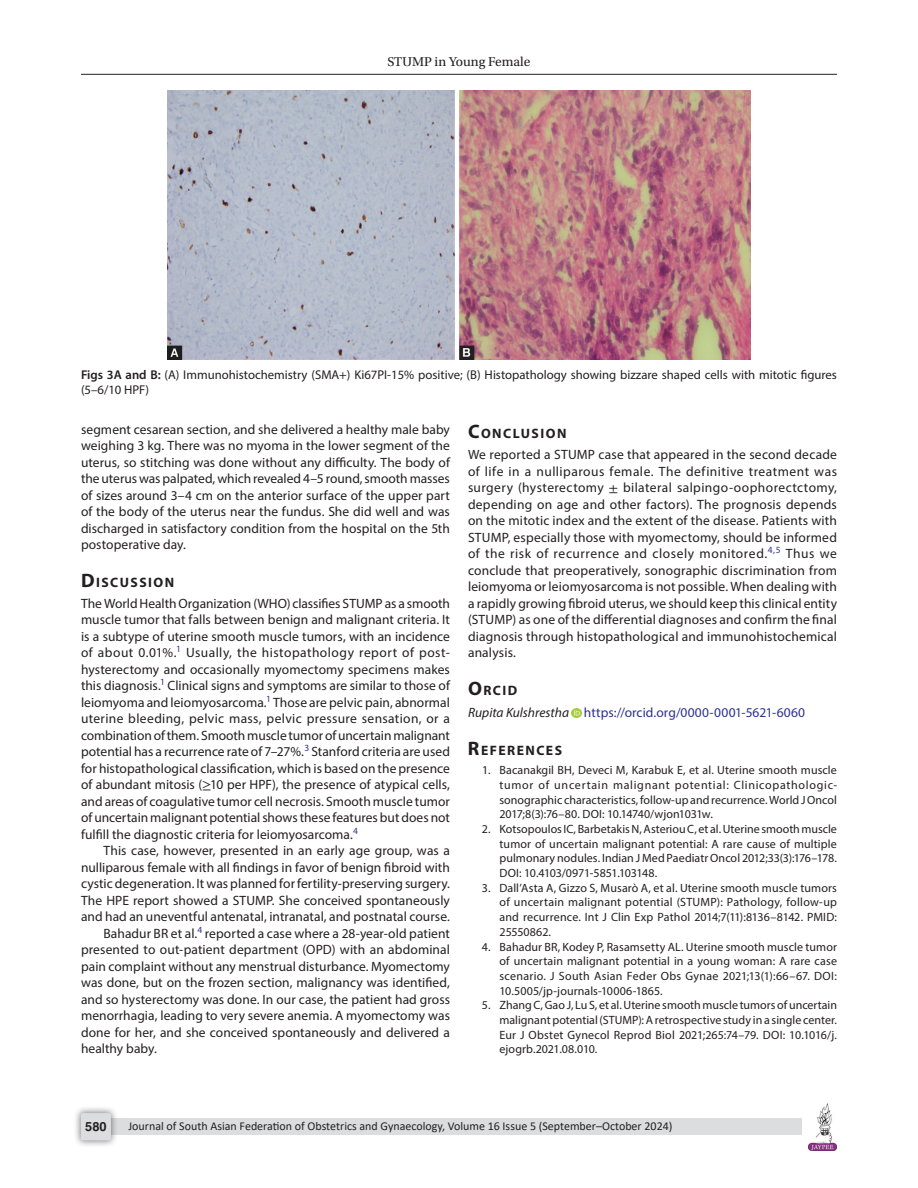
<style>
.page{position:relative;width:918px;height:1188px;background:#fff}
.page>*{position:absolute;margin:0;border:0;box-sizing:border-box;transform-origin:0 0}
.Head-1{font:700 13.65px "Myriad Pro";letter-spacing:.105em;color:#231f20}
.Para-NoIndent{font:13.5px/16.5px "Myriad Pro";letter-spacing:.01em;color:#231f20;text-align:justify}
.Para-Indent{font:13.5px/16.5px "Myriad Pro";letter-spacing:.005em;color:#231f20;text-align:justify}
.Para-NoIndent-2{font:13.5px "Myriad Pro";letter-spacing:.005em;color:#2e3092}
.t1{font:13.5px "Utopia Std";color:#231f20}
.FigCaption{font:12.75px/15.3px "Myriad Pro";color:#231f20}
.t2{font:700 12.75px "Helvetica LT Std";color:#231f20}
.References{font:12px/14.7px "Myriad Pro";letter-spacing:.005em;color:#231f20;text-align:justify}
.t3{font:12px "Calibri";color:#231f20}
.s1{font-weight:600}
.s2{font-size:19.5px}
.s3{font-family:"STIX General"}
.s4{font-style:italic;color:#231f20}
</style>
<div class="page">
<hr style="left:81px;top:74px;width:756px;height:1px;background:#231f20">
<img style="left:808px;top:1103px;width:29px;height:48px">
<div style="left:96px;top:1119px;width:706px;height:16px;background:#dcdddf"></div>
<div style="left:73px;top:1106px;width:45px;height:41px;background:#231f20;opacity:.61"></div>
<div style="left:81px;top:1113px;width:30px;height:27px;background:#dcdddf;border-radius:2px"></div>
<svg style="left:572px;top:708px;width:9px;height:9px"></svg>
<img style="left:168px;top:90px;width:582px;height:270px">
<p class="t1" style="left:387px;top:55px;width:145px">STUMP in Young Female</p>
<p class="FigCaption" style="left:81px;top:366px;width:758px"><span class="s1">Figs 3A and B:</span> (A) Immunohistochemistry (SMA+) Ki67PI-15% positive; (B) Histopathology showing bizzare shaped cells with mitotic figures (5–6/10 HPF)</p>
<p class="Para-Indent" style="left:81px;top:421px;width:371px">segment cesarean section, and she delivered a healthy male baby weighing 3 kg. There was no myoma in the lower segment of the uterus, so stitching was done without any difficulty. The body of the uterus was palpated, which revealed 4–5 round, smooth masses of sizes around 3–4 cm on the anterior surface of the upper part of the body of the uterus near the fundus. She did well and was discharged in satisfactory condition from the hospital on the 5th postoperative day.</p>
<p class="Head-1" style="left:81px;top:573px;width:95px"><span class="s2">D</span>ISCUSSION</p>
<p class="Para-NoIndent" style="left:81px;top:595px;width:371px">The World Health Organization (WHO) classifies STUMP as a smooth muscle tumor that falls between benign and malignant criteria. It is a subtype of uterine smooth muscle tumors, with an incidence of about 0.01%.<sup>1</sup> Usually, the histopathology report of post&shy;hysterectomy and occasionally myomectomy specimens makes this diagnosis.<sup>1</sup> Clinical signs and symptoms are similar to those of leiomyoma and leiomyosarcoma.<sup>1</sup> Those are pelvic pain, abnormal uterine bleeding, pelvic mass, pelvic pressure sensation, or a combination of them. Smooth muscle tumor of uncertain malignant potential has a recurrence rate of 7–27%.<sup>3</sup> Stanford criteria are used for histopathological classification, which is based on the presence of abundant mitosis (<span class="s3">≥</span>10 per HPF), the presence of atypical cells, and areas of coagulative tumor cell necrosis. Smooth muscle tumor of uncertain malignant potential shows these features but does not fulfill the diagnostic criteria for leiomyosarcoma.<sup>4</sup></p>
<p class="Para-Indent" style="left:81px;top:842px;width:370px;text-indent:22px">This case, however, presented in an early age group, was a nulliparous female with all findings in favor of benign fibroid with cystic degeneration. It was planned for fertility-preserving surgery.<br>The HPE report showed a STUMP. She conceived spontaneously and had an uneventful antenatal, intranatal, and postnatal course.</p>
<p class="Para-Indent" style="left:81px;top:925px;width:371px;text-indent:22px">Bahadur BR et al.<sup>4</sup> reported a case where a 28-year-old patient presented to out-patient department (OPD) with an abdominal pain complaint without any menstrual disturbance. Myomectomy was done, but on the frozen section, malignancy was identified, and so hysterectomy was done. In our case, the patient had gross menorrhagia, leading to very severe anemia. A myomectomy was done for her, and she conceived spontaneously and delivered a healthy baby.</p>
<p class="Head-1" style="left:468px;top:425px;width:100px"><span class="s2">C</span>ONCLUSION</p>
<p class="Para-NoIndent" style="left:468px;top:446px;width:371px">We reported a STUMP case that appeared in the second decade of life in a nulliparous female. The definitive treatment was surgery (hysterectomy <span class="s3">±</span> bilateral salpingo-oophorectctomy, depending on age and other factors). The prognosis depends on the mitotic index and the extent of the disease. Patients with STUMP, especially those with myomectomy, should be informed of the risk of recurrence and closely monitored.<sup>4,5</sup> Thus we conclude that preoperatively, sonographic discrimination from leiomyoma or leiomyosarcoma is not possible. When dealing with a rapidly growing fibroid uterus, we should keep this clinical entity (STUMP) as one of the differential diagnoses and confirm the final diagnosis through histopathological and immunohistochemical analysis.</p>
<p class="Head-1" style="left:468px;top:681px;width:51px"><span class="s2">O</span>RCID</p>
<p class="Para-NoIndent-2" style="left:468px;top:705px;width:339px"><span class="s4">Rupita Kulshrestha</span> https://orcid.org/0000-0001-5621-6060</p>
<p class="Head-1" style="left:468px;top:741px;width:96px"><span class="s2">R</span>EFERENCES</p>
<p class="References" style="left:499px;top:763px;width:339px;text-indent:-17px">1. Bacanakgil BH, Deveci M, Karabuk E, et al. Uterine smooth muscle tumor of uncertain malignant potential: Clinicopathologic&shy;sonographic characteristics, follow-up and recurrence. World J Oncol 2017;8(3):76–80. DOI: 10.14740/wjon1031w.</p>
<p class="References" style="left:499px;top:821px;width:339px;text-indent:-18px">2. Kotsopoulos IC, Barbetakis N, Asteriou C, et al. Uterine smooth muscle tumor of uncertain malignant potential: A rare cause of multiple pulmonary nodules. Indian J Med Paediatr Oncol 2012;33(3):176–178.<br>DOI: 10.4103/0971-5851.103148.</p>
<p class="References" style="left:499px;top:880px;width:339px;text-indent:-18px">3. Dall’Asta A, Gizzo S, Musarò A, et al. Uterine smooth muscle tumors of uncertain malignant potential (STUMP): Pathology, follow-up and recurrence. Int J Clin Exp Pathol 2014;7(11):8136–8142. PMID:<br>25550862.</p>
<p class="References" style="left:499px;top:939px;width:339px;text-indent:-18px">4. Bahadur BR, Kodey P, Rasamsetty AL. Uterine smooth muscle tumor of uncertain malignant potential in a young woman: A rare case scenario. J South Asian Feder Obs Gynae 2021;13(1):66–67. DOI:<br>10.5005/jp-journals-10006-1865.</p>
<p class="References" style="left:499px;top:998px;width:339px;text-indent:-18px">5. Zhang C, Gao J, Lu S, et al. Uterine smooth muscle tumors of uncertain malignant potential (STUMP): A retrospective study in a single center.<br>Eur J Obstet Gynecol Reprod Biol 2021;265:74–79. DOI: 10.1016/j. ejogrb.2021.08.010.</p>
<p class="t2" style="left:85px;top:1119px;width:23px">580</p>
<p class="t3" style="left:128px;top:1117px;width:546px">Journal of South Asian Federation of Obstetrics and Gynaecology, Volume 16 Issue 5 (September–October 2024)</p>
</div>
